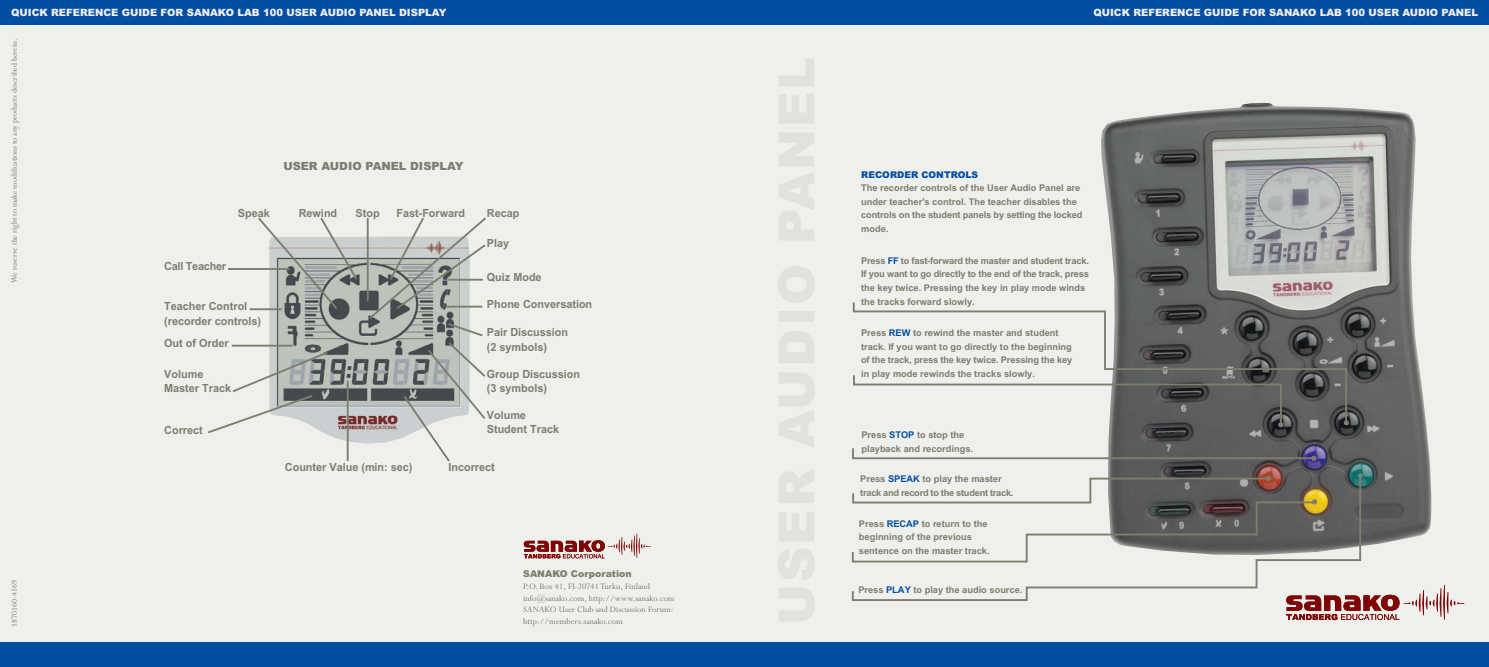
<style>
.page{position:relative;width:1489px;height:667px;background:#fff}
.page>*{position:absolute;margin:0;border:0;box-sizing:border-box;transform-origin:0 0}
.t1{font:700 11.25px/14.2px "Arial";color:#7d7d70}
.t2{font:900 11.25px "Arial";color:#7d7d70}
.t3{font:700 11.25px "Arial";letter-spacing:-.02em;color:#7d7d70}
.t4{font:900 10px "Arial";color:#efefeb}
.t5{font:9.38px/11.8px "Perpetua";color:#7d7d70}
.t6{font:900 9.38px "Arial";color:#7d7d70}
.t7{font:700 9.25px/13.6px "Arial";color:#7d7d70}
.t8{font:700 9.25px/13.6px "Arial";letter-spacing:-.025em;color:#7d7d70}
.t9{font:900 9.25px "Arial";color:#034ea2}
.t10{font:8.75px "Perpetua";color:#7d7d70}
.s1{color:#034ea2}
</style>
<div class="page">
<div style="left:744px;top:25px;width:744px;height:616px;background:#efefeb"></div>
<img style="left:1100px;top:103px;width:331px;height:451px">
<div style="left:0;top:20px;width:744px;height:638px;background:#efefeb"></div>
<div style="left:0;top:641px;width:1488px;height:25px;background:#034ea2"></div>
<svg style="left:851px;top:446px;width:465px;height:14px;background:#a6a6a4"></svg>
<svg style="left:1357px;top:473px;width:5px;height:5px"></svg>
<svg style="left:850px;top:475px;width:511px;height:126px;background:#c3c2bd"></svg>
<svg style="left:1311px;top:499px;width:5px;height:5px"></svg>
<svg style="left:1286px;top:584px;width:178px;height:35px;background:#cda7a5"></svg>
<div style="left:0;top:0;width:1488px;height:25px;background:#034ea2"></div>
<svg style="left:851px;top:300px;width:496px;height:125px;background:#a7a7a5"></svg>
<svg style="left:1277px;top:422px;width:6px;height:5px"></svg>
<svg style="left:1343px;top:420px;width:5px;height:5px"></svg>
<svg style="left:524px;top:533px;width:127px;height:25px"></svg>
<svg style="left:851px;top:475px;width:419px;height:29px;background:#b1b0ad"></svg>
<svg style="left:208px;top:217px;width:278px;height:245px"></svg>
<p class="t4" style="left:11px;top:9px;width:437px">QUICK REFERENCE GUIDE FOR SANAKO LAB 100 USER AUDIO PANEL DISPLAY</p>
<p class="t4" style="left:1093px;top:9px;width:386px">QUICK REFERENCE GUIDE FOR SANAKO LAB 100 USER AUDIO PANEL</p>
<p class="t10" style="left:11px;top:282px;width:246px;rotate:-90deg">We reserve the right to make modifications to any products described herein.</p>
<p class="t10" style="left:11px;top:626px;width:48px;rotate:-90deg">1870160-4169</p>
<p class="t2" style="left:283px;top:162px;width:182px">USER AUDIO PANEL DISPLAY</p>
<p class="t1" style="left:238px;top:206px;width:33px">Speak</p>
<p class="t1" style="left:299px;top:206px;width:40px">Rewind</p>
<p class="t1" style="left:355px;top:206px;width:26px">Stop</p>
<p class="t1" style="left:396px;top:206px;width:70px">Fast-Forward</p>
<p class="t1" style="left:487px;top:206px;width:34px">Recap</p>
<p class="t3" style="left:164px;top:262px;width:63px">Call Teacher</p>
<p class="t1" style="left:164px;top:300px;width:98px">Teacher Control (recorder controls)</p>
<p class="t1" style="left:164px;top:336px;width:66px">Out of Order</p>
<p class="t1" style="left:164px;top:368px;width:68px">Volume<br>Master Track</p>
<p class="t1" style="left:164px;top:423px;width:40px">Correct</p>
<p class="t1" style="left:487px;top:237px;width:24px">Play</p>
<p class="t1" style="left:487px;top:270px;width:56px">Quiz Mode</p>
<p class="t1" style="left:487px;top:297px;width:107px">Phone Conversation</p>
<p class="t1" style="left:487px;top:326px;width:83px">Pair Discussion (2 symbols)</p>
<p class="t1" style="left:487px;top:367px;width:95px">Group Discussion (3 symbols)</p>
<p class="t1" style="left:487px;top:409px;width:74px">Volume<br>Student Track</p>
<p class="t1" style="left:285px;top:460px;width:129px">Counter Value (min: sec)</p>
<p class="t1" style="left:448px;top:460px;width:48px">Incorrect</p>
<p class="t6" style="left:523px;top:570px;width:110px">SANAKO Corporation</p>
<p class="t5" style="left:523px;top:581px;width:153px">P.O. Box 41, FI-20741 Turku, Finland info@sanako.com, http://www.sanako.com SANAKO User Club and Discussion Forum: http://members.sanako.com</p>
<p class="t9" style="left:861px;top:171px;width:119px">RECORDER CONTROLS</p>
<p class="t7" style="left:861px;top:182px;width:223px">The recorder controls of the User Audio Panel are under teacher's control. The teacher disables the controls on the student panels by setting the locked mode.</p>
<p class="t7" style="left:861px;top:254px;width:229px">Press <span class="s1">FF</span> to fast-forward the master and student track.<br>If you want to go directly to the end of the track, press the key twice. Pressing the key in play mode winds the tracks forward slowly.</p>
<p class="t7" style="left:861px;top:327px;width:213px">Press <span class="s1">REW</span> to rewind the master and student track. If you want to go directly to the beginning of the track, press the key twice. Pressing the key in play mode rewinds the tracks slowly.</p>
<p class="t7" style="left:861px;top:428px;width:113px">Press <span class="s1">STOP</span> to stop the playback and recordings.</p>
<p class="t8" style="left:860px;top:473px;width:155px">Press <span class="s1">SPEAK</span> to play the master track and record to the student track.</p>
<p class="t7" style="left:859px;top:517px;width:132px">Press <span class="s1">RECAP</span> to return to the beginning of the previous sentence on the master track.</p>
<p class="t7" style="left:858px;top:583px;width:165px">Press <span class="s1">PLAY</span> to play the audio source.</p>
</div>
